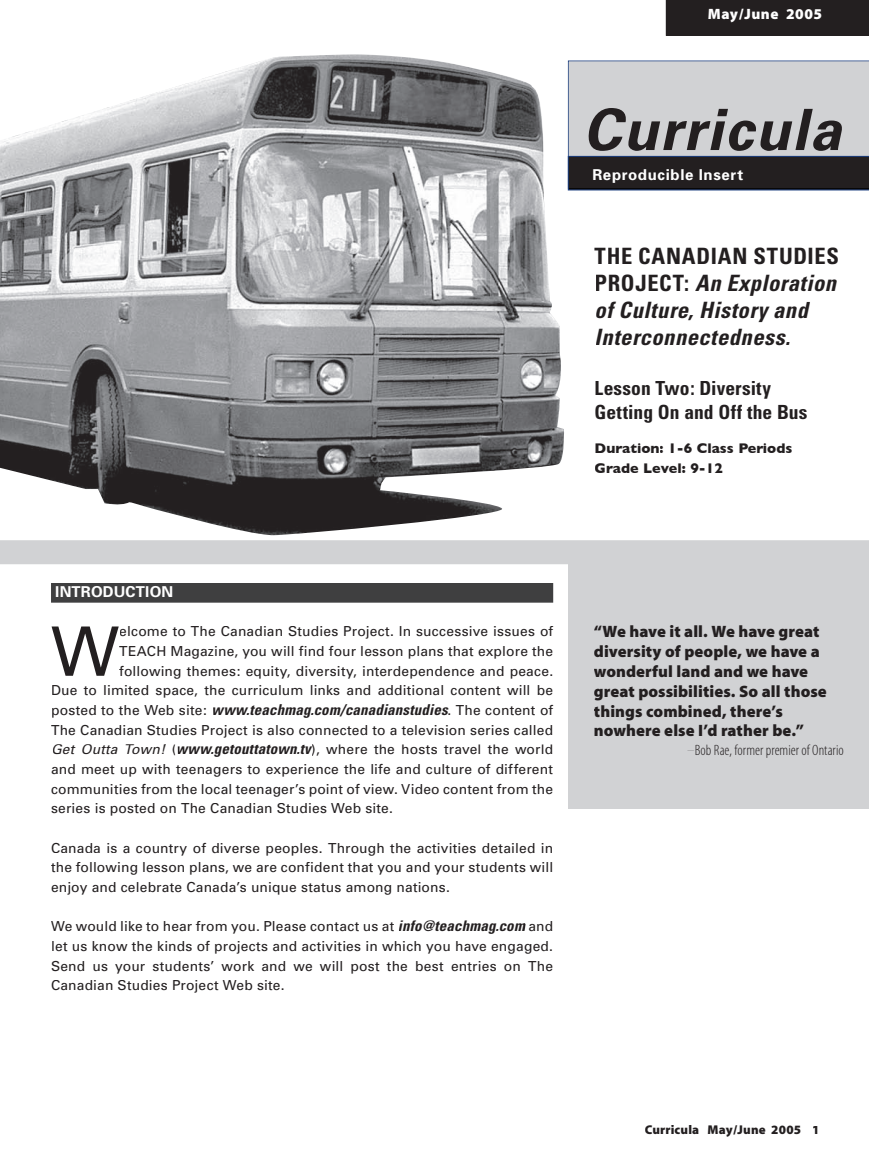
<style>
.page{position:relative;width:869px;height:1166px;background:#fff}
.page>*{position:absolute;margin:0;border:0;box-sizing:border-box;transform-origin:0 0}
.t1{font:68.25px "Univers";color:#231f20}
.t2{font:italic 700 57px "Univers";letter-spacing:.03em;color:#231f20}
.t3{font:italic 700 condensed 22.5px/27px "Univers";letter-spacing:.025em;color:#231f20}
.t4{font:700 condensed 19.5px/23.4px "Univers";letter-spacing:.005em;color:#231f20}
.t5{font:16.5px/19.8px "Myriad MM 830 600";letter-spacing:.005em;color:#231f20}
.t6{font:15px "Myriad MM 215 300";color:#231f20}
.t7{font:700 15px "Univers";letter-spacing:.04em;color:#fff}
.t8{font:700 15px "Univers";letter-spacing:.015em;color:#fff}
.t9{font:15px "Myriad MM 830 600";letter-spacing:.035em;color:#fff}
.t10{font:700 14.25px/19.6px "Gill Sans";color:#231f20}
.t11{font:13.8px/19.6px "Univers";letter-spacing:.01em;color:#231f20;text-align:justify}
.t12{font:12.75px "Myriad MM 830 600";letter-spacing:.015em;color:#231f20}
.s1{font-style:normal}
.s2{font-weight:700;font-style:italic;font-stretch:condensed;font-size:15px}
.s3{font-style:italic}
</style>
<div class="page">
<div style="left:568px;top:557px;width:300px;height:252px;background:#d1d2d4"></div>
<div style="left:51px;top:583px;width:502px;height:19px;background:#3f3f40"></div>
<img style="left:0;top:54px;width:564px;height:481px">
<div style="left:0;top:540px;width:868px;height:24px;background:#d1d2d4"></div>
<svg style="left:568px;top:61px;width:300px;height:129px;background:#a1a1a4"></svg>
<div style="left:665px;top:0;width:204px;height:36px;background:#231f20"></div>
<p class="t9" style="left:708px;top:7px;width:115px">May/June 2005</p>
<h2 class="t2" style="left:583px;top:95px;width:259px">Curricula</h2>
<p class="t7" style="left:592px;top:165px;width:152px">Reproducible Insert</p>
<h3 class="t3" style="left:594px;top:242px;width:246px"><span class="s1">THE CANADIAN STUDIES<br>PROJECT:</span> An Exploration of Culture, History and<br>Interconnectedness.</h3>
<h3 class="t4" style="left:594px;top:377px;width:214px">Lesson Two: Diversity<br>Getting On and Off the Bus</h3>
<p class="t10" style="left:594px;top:438px;width:199px">Duration: 1-6 Class Periods<br>Grade Level: 9-12</p>
<p class="t8" style="left:55px;top:583px;width:120px">INTRODUCTION</p>
<h1 class="t1" style="left:51px;top:612px;width:70px">W</h1>
<p class="t11" style="left:119px;top:622px;width:435px">elcome to The Canadian Studies Project. In successive issues of</p>
<p class="t11" style="left:119px;top:641px;width:435px">TEACH Magazine, you will find four lesson plans that explore the</p>
<p class="t11" style="left:119px;top:661px;width:435px">following themes: equity, diversity, interdependence and peace.</p>
<p class="t11" style="left:51px;top:681px;width:503px">Due to limited space, the curriculum links and additional content will be</p>
<p class="t11" style="left:51px;top:700px;width:503px">posted to the Web site: <span class="s2">www.teachmag.com/canadianstudies</span>. The content of</p>
<p class="t11" style="left:51px;top:720px;width:503px">The Canadian Studies Project is also connected to a television series called</p>
<p class="t11" style="left:51px;top:740px;width:503px"><span class="s3">Get Outta Town!</span> (<span class="s2">www.getouttatown.tv</span>), where the hosts travel the world</p>
<p class="t11" style="left:51px;top:759px;width:503px">and meet up with teenagers to experience the life and culture of different</p>
<p class="t11" style="left:51px;top:779px;width:503px">communities from the local teenager’s point of view. Video content from the</p>
<p class="t11" style="left:51px;top:798px;width:343px">series is posted on The Canadian Studies Web site.</p>
<p class="t11" style="left:51px;top:838px;width:503px">Canada is a country of diverse peoples. Through the activities detailed in the following lesson plans, we are confident that you and your students will enjoy and celebrate Canada’s unique status among nations.</p>
<p class="t11" style="left:51px;top:916px;width:503px">We would like to hear from you. Please contact us at <span class="s2">info@teachmag.com</span> and let us know the kinds of projects and activities in which you have engaged.<br>Send us your students’ work and we will post the best entries on The Canadian Studies Project Web site.</p>
<p class="t5" style="left:594px;top:623px;width:234px">“We have it all. We have great diversity of people, we have a wonderful land and we have great possibilities. So all those things combined, there’s nowhere else I’d rather be.”</p>
<p class="t6" style="left:687px;top:742px;width:158px">–Bob Rae, former premier of Ontario</p>
<p class="t12" style="left:644px;top:1124px;width:176px">Curricula May/June 2005 1</p>
</div>
